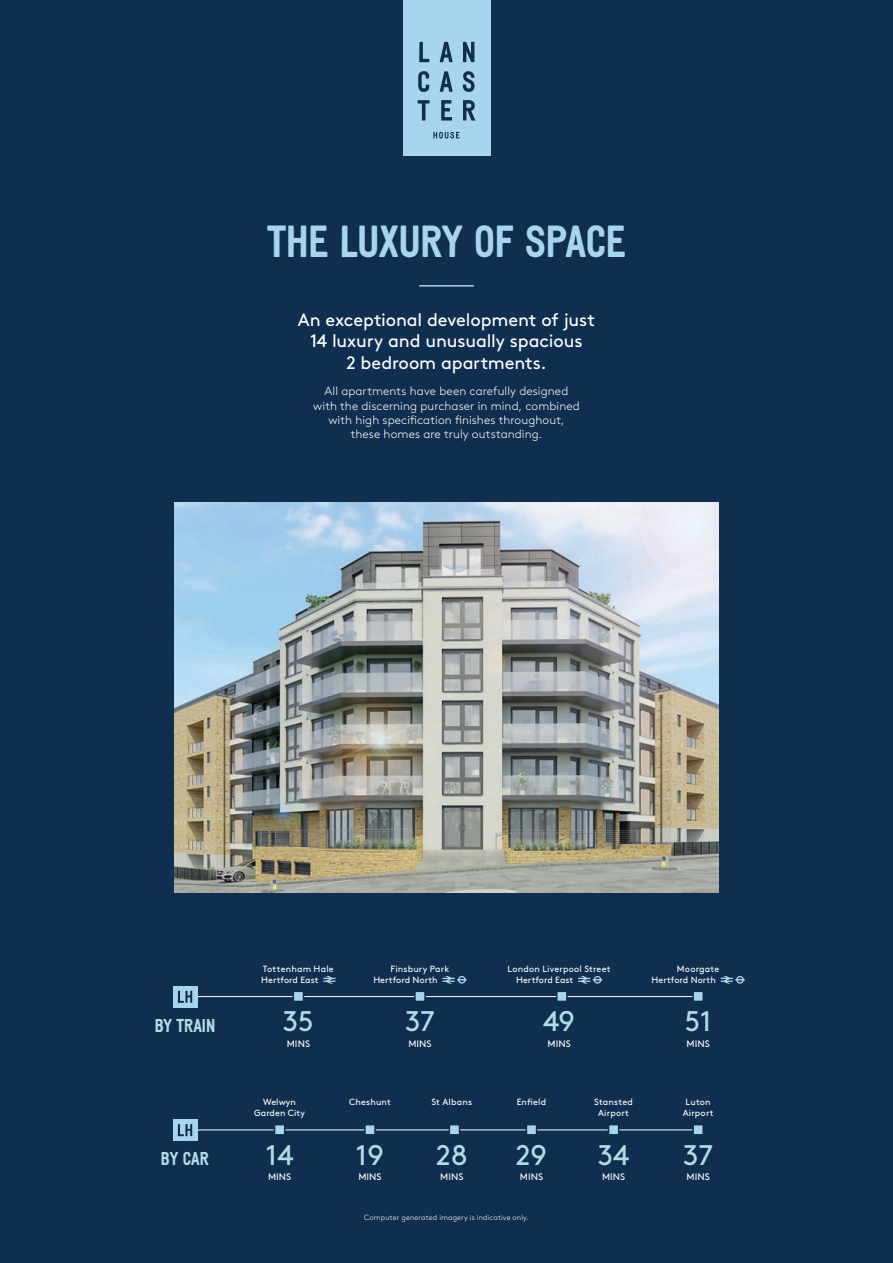
<style>
.page{position:relative;width:893px;height:1263px;background:#102e4f}
.page>*{position:absolute;margin:0;border:0;box-sizing:border-box;transform-origin:0 0}
.t1{font:45px "Canteen BN Bold";letter-spacing:-.005em;color:#a7d5ee}
.t2{font:28.35px "Brown";color:#aedee4}
.t3{font:18.6px "Canteen BN Bold";color:#aedee4}
.t4{font:18px/21.6px "Brown";letter-spacing:-.005em;color:#fff;text-align:center}
.t5{font:300 12px/14.4px "Brown";letter-spacing:.01em;color:#fff;text-align:center}
.t6{font:9.45px "Brown";letter-spacing:.005em;color:#fff}
.t7{font:9px/10.8px "Brown";letter-spacing:.015em;color:#fff}
.t8{font:300 7.5px "Brown";letter-spacing:.02em;color:#fff}
</style>
<div class="page">
<img style="left:174px;top:503px;width:544px;height:389px">
<div style="left:403px;top:0;width:87px;height:156px;background:#a7d5ee"></div>
<svg style="left:419px;top:42px;width:10px;height:20px"></svg>
<svg style="left:440px;top:42px;width:13px;height:20px"></svg>
<svg style="left:440px;top:71px;width:13px;height:21px"></svg>
<svg style="left:463px;top:42px;width:11px;height:20px"></svg>
<svg style="left:418px;top:71px;width:11px;height:21px"></svg>
<svg style="left:463px;top:71px;width:12px;height:21px"></svg>
<svg style="left:441px;top:100px;width:11px;height:21px"></svg>
<svg style="left:418px;top:100px;width:12px;height:21px"></svg>
<svg style="left:463px;top:100px;width:12px;height:21px"></svg>
<svg style="left:433px;top:132px;width:27px;height:7px"></svg>
<hr style="left:183px;top:996px;width:515px;height:1px;background:#fff">
<hr style="left:183px;top:1129px;width:515px;height:1px;background:#fff">
<div style="left:173px;top:986px;width:24px;height:22px;background:#a7d5ee"></div>
<svg style="left:178px;top:991px;width:14px;height:12px"></svg>
<div style="left:173px;top:1119px;width:24px;height:22px;background:#a7d5ee"></div>
<svg style="left:178px;top:1124px;width:14px;height:12px"></svg>
<svg style="left:323px;top:976px;width:12px;height:7px"></svg>
<div style="left:293px;top:990px;width:11px;height:12px;background:#a7d5ee;border:2px solid #102e4f"></div>
<div style="left:274px;top:1124px;width:11px;height:11px;background:#a7d5ee;border:2px solid #102e4f"></div>
<svg style="left:442px;top:976px;width:25px;height:7px"></svg>
<div style="left:414px;top:990px;width:12px;height:12px;background:#a7d5ee;border:2px solid #102e4f"></div>
<div style="left:364px;top:1124px;width:12px;height:11px;background:#a7d5ee;border:2px solid #102e4f"></div>
<svg style="left:578px;top:976px;width:24px;height:7px"></svg>
<div style="left:556px;top:990px;width:12px;height:12px;background:#a7d5ee;border:2px solid #102e4f"></div>
<div style="left:449px;top:1124px;width:11px;height:11px;background:#a7d5ee;border:2px solid #102e4f"></div>
<svg style="left:721px;top:976px;width:24px;height:7px"></svg>
<div style="left:692px;top:990px;width:12px;height:12px;background:#a7d5ee;border:2px solid #102e4f"></div>
<div style="left:526px;top:1124px;width:11px;height:11px;background:#a7d5ee;border:2px solid #102e4f"></div>
<div style="left:608px;top:1124px;width:11px;height:11px;background:#a7d5ee;border:2px solid #102e4f"></div>
<div style="left:692px;top:1124px;width:12px;height:11px;background:#a7d5ee;border:2px solid #102e4f"></div>
<hr style="left:419px;top:285px;width:55px;height:1px;background:#a7d5ee">
<h1 class="t1" style="left:267px;top:215px;width:360px">THE LUXURY OF SPACE</h1>
<h3 class="t4" style="left:298px;top:310px;width:299px">An exceptional development of just<br>14 luxury and unusually spacious<br>2 bedroom apartments.</h3>
<h3 class="t5" style="left:313px;top:385px;width:268px">All apartments have been carefully designed with the discerning purchaser in mind, combined with high specification finishes throughout, these homes are truly outstanding.</h3>
<h3 class="t3" style="left:155px;top:1014px;width:62px">BY TRAIN</h3>
<h3 class="t3" style="left:161px;top:1147px;width:50px">BY CAR</h3>
<p class="t7" style="left:261px;top:964px;width:74px">Tottenham Hale<br>Hertford East</p>
<h2 class="t2" style="left:283px;top:1009px;width:32px">35</h2>
<p class="t6" style="left:287px;top:1039px;width:25px">MINS</p>
<p class="t7" style="left:373px;top:964px;width:77px;text-indent:17px">Finsbury Park<br>Hertford North</p>
<h2 class="t2" style="left:405px;top:1009px;width:31px">37</h2>
<p class="t6" style="left:408px;top:1039px;width:25px">MINS</p>
<p class="t7" style="left:516px;top:964px;width:96px;text-indent:-8px">London Liverpool Street<br>Hertford East</p>
<h2 class="t2" style="left:543px;top:1009px;width:34px">49</h2>
<p class="t6" style="left:548px;top:1039px;width:25px">MINS</p>
<p class="t7" style="left:652px;top:964px;width:69px;text-indent:25px">Moorgate<br>Hertford North</p>
<h2 class="t2" style="left:685px;top:1009px;width:28px">51</h2>
<p class="t6" style="left:687px;top:1039px;width:25px">MINS</p>
<p class="t7" style="left:254px;top:1097px;width:52px;text-align:center">Welwyn<br>Garden City</p>
<h2 class="t2" style="left:266px;top:1142px;width:29px">14</h2>
<p class="t6" style="left:268px;top:1172px;width:25px">MINS</p>
<p class="t7" style="left:349px;top:1097px;width:43px">Cheshunt</p>
<h2 class="t2" style="left:356px;top:1142px;width:30px">19</h2>
<p class="t6" style="left:358px;top:1172px;width:25px">MINS</p>
<p class="t7" style="left:431px;top:1097px;width:42px">St Albans</p>
<h2 class="t2" style="left:436px;top:1142px;width:33px">28</h2>
<p class="t6" style="left:440px;top:1172px;width:25px">MINS</p>
<p class="t7" style="left:517px;top:1097px;width:31px">Enfield</p>
<h2 class="t2" style="left:516px;top:1142px;width:33px">29</h2>
<p class="t6" style="left:520px;top:1172px;width:25px">MINS</p>
<p class="t8" style="left:364px;top:1214px;width:166px">Computer generated imagery is indicative only.</p>
<p class="t7" style="left:594px;top:1097px;width:40px;text-align:center">Stansted<br>Airport</p>
<h2 class="t2" style="left:598px;top:1142px;width:33px">34</h2>
<p class="t6" style="left:602px;top:1172px;width:25px">MINS</p>
<p class="t7" style="left:683px;top:1097px;width:32px;text-align:center">Luton<br>Airport</p>
<h2 class="t2" style="left:683px;top:1142px;width:31px">37</h2>
<p class="t6" style="left:687px;top:1172px;width:25px">MINS</p>
</div>
